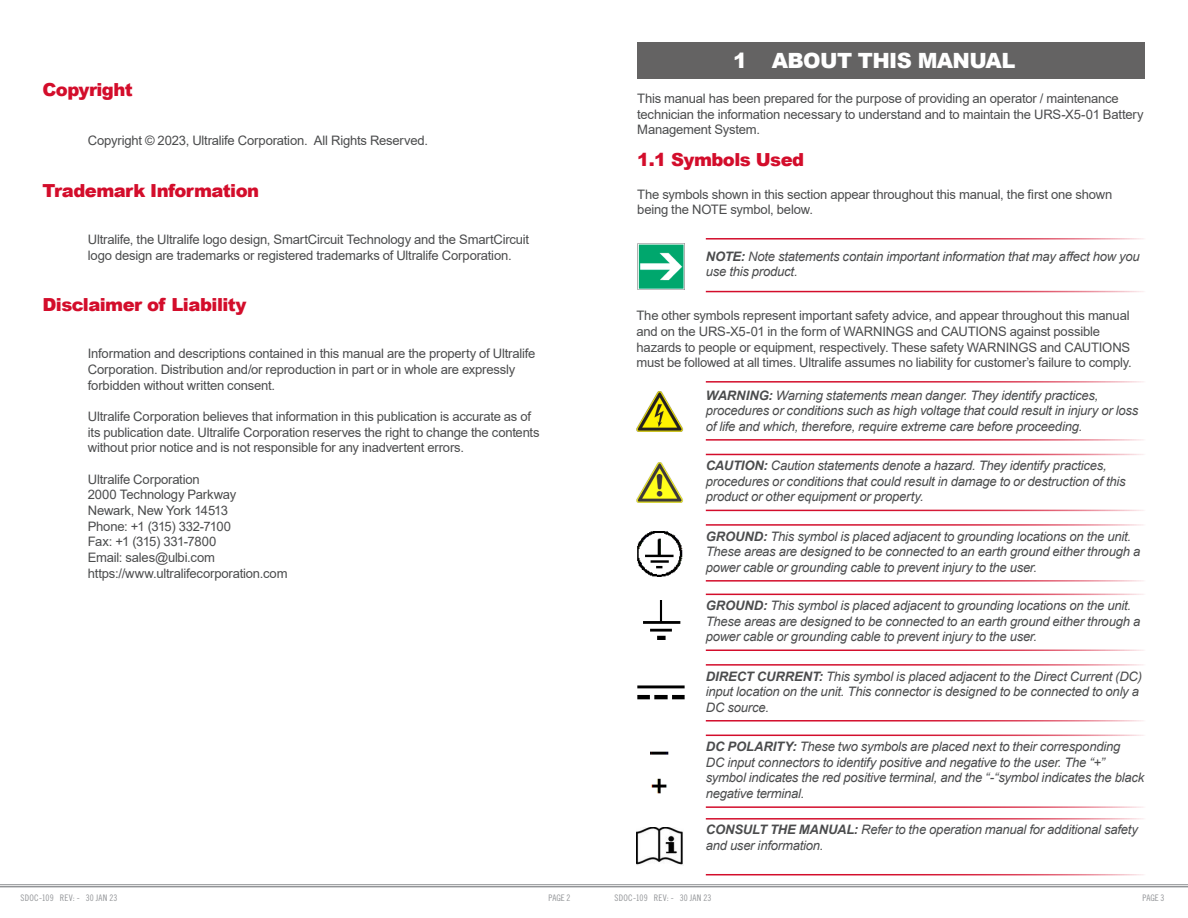
<style>
.page{position:relative;width:1188px;height:918px;background:#fff}
.page>*{position:absolute;margin:0;border:0;box-sizing:border-box;transform-origin:0 0}
.t1{font:900 21px "Arial";letter-spacing:-.03em;color:#fff}
.t2{font:900 18px "Arial";letter-spacing:-.03em;color:#d30d2b}
.t3{font:13.05px/15.6px "Arial";letter-spacing:-.015em;color:#4b4c4d}
.t4{font:italic 13.05px/15.6px "Arial";letter-spacing:-.015em;color:#4b4c4d}
.t5{font:9px "Trade Gothic LT Std Cn 18";letter-spacing:.02em;color:#939598}
.s1{font-weight:700}
</style>
<div class="page">
<hr style="left:0;top:884px;width:594px;height:1px;background:#939598">
<hr style="left:0;top:886px;width:594px;height:1px;background:#939598">
<hr style="left:594px;top:884px;width:594px;height:1px;background:#939598">
<hr style="left:594px;top:886px;width:594px;height:1px;background:#939598">
<div style="left:637px;top:42px;width:508px;height:37px;background:#646363"></div>
<img style="left:637px;top:244px;width:47px;height:46px">
<img style="left:637px;top:392px;width:46px;height:40px">
<img style="left:637px;top:462px;width:46px;height:40px">
<img style="left:637px;top:531px;width:45px;height:45px">
<img style="left:643px;top:600px;width:38px;height:40px">
<img style="left:637px;top:686px;width:48px;height:13px">
<img style="left:650px;top:751px;width:19px;height:43px">
<hr style="left:706px;top:238px;width:439px;height:2px;background:#d30d2b">
<hr style="left:706px;top:291px;width:439px;height:1px;background:#d30d2b">
<hr style="left:706px;top:381px;width:439px;height:2px;background:#d30d2b">
<hr style="left:706px;top:439px;width:439px;height:2px;background:#d30d2b">
<hr style="left:706px;top:454px;width:439px;height:1px;background:#d30d2b">
<hr style="left:706px;top:510px;width:439px;height:1px;background:#d30d2b">
<hr style="left:706px;top:524px;width:439px;height:2px;background:#d30d2b">
<hr style="left:706px;top:580px;width:439px;height:2px;background:#d30d2b">
<hr style="left:706px;top:594px;width:439px;height:1px;background:#d30d2b">
<hr style="left:706px;top:650px;width:439px;height:1px;background:#d30d2b">
<hr style="left:706px;top:664px;width:439px;height:2px;background:#d30d2b">
<hr style="left:706px;top:720px;width:439px;height:2px;background:#d30d2b">
<hr style="left:706px;top:735px;width:439px;height:1px;background:#d30d2b">
<hr style="left:706px;top:806px;width:439px;height:2px;background:#d30d2b">
<hr style="left:706px;top:818px;width:439px;height:2px;background:#d30d2b">
<hr style="left:706px;top:874px;width:439px;height:1px;background:#d30d2b">
<img style="left:637px;top:828px;width:46px;height:37px">
<p class="t2" style="left:43px;top:77px;width:92px">Copyright</p>
<p class="t3" style="left:88px;top:133px;width:342px">Copyright © 2023, Ultralife Corporation. All Rights Reserved.</p>
<p class="t2" style="left:43px;top:178px;width:218px">Trademark Information</p>
<p class="t3" style="left:88px;top:232px;width:443px">Ultralife, the Ultralife logo design, SmartCircuit Technology and the SmartCircuit logo design are trademarks or registered trademarks of Ultralife Corporation.</p>
<p class="t2" style="left:43px;top:292px;width:205px">Disclaimer of Liability</p>
<p class="t3" style="left:88px;top:346px;width:449px">Information and descriptions contained in this manual are the property of Ultralife<br>Corporation. Distribution and/or reproduction in part or in whole are expressly forbidden without written consent.</p>
<p class="t3" style="left:88px;top:409px;width:453px">Ultralife Corporation believes that information in this publication is accurate as of its publication date. Ultralife Corporation reserves the right to change the contents without prior notice and is not responsible for any inadvertent errors.</p>
<p class="t3" style="left:88px;top:471px;width:113px">Ultralife Corporation</p>
<p class="t3" style="left:88px;top:487px;width:150px">2000 Technology Parkway</p>
<p class="t3" style="left:88px;top:503px;width:142px">Newark, New York 14513</p>
<p class="t3" style="left:88px;top:518px;width:145px">Phone: +1 (315) 332-7100</p>
<p class="t3" style="left:88px;top:534px;width:130px">Fax: +1 (315) 331-7800</p>
<p class="t3" style="left:88px;top:549px;width:129px">Email: sales@ulbi.com</p>
<p class="t3" style="left:88px;top:565px;width:201px">https://www.ultralifecorporation.com</p>
<p class="t1" style="left:733px;top:45px;width:284px">1 ABOUT THIS MANUAL</p>
<p class="t3" style="left:637px;top:91px;width:508px">This manual has been prepared for the purpose of providing an operator / maintenance technician the information necessary to understand and to maintain the URS-X5-01 Battery<br>Management System.</p>
<p class="t2" style="left:637px;top:146px;width:168px">1.1 Symbols Used</p>
<p class="t3" style="left:637px;top:186px;width:477px">The symbols shown in this section appear throughout this manual, the first one shown being the NOTE symbol, below.</p>
<p class="t4" style="left:706px;top:248px;width:435px"><span class="s1">NOTE:</span> Note statements contain important information that may affect how you use this product.</p>
<p class="t3" style="left:637px;top:308px;width:497px">The other symbols represent important safety advice, and appear throughout this manual and on the URS-X5-01 in the form of WARNINGS and CAUTIONS against possible hazards to people or equipment, respectively. These safety WARNINGS and CAUTIONS must be followed at all times. Ultralife assumes no liability for customer’s failure to comply.</p>
<p class="t4" style="left:706px;top:387px;width:434px"><span class="s1">WARNING:</span> Warning statements mean danger. They identify practices, procedures or conditions such as high voltage that could result in injury or loss of life and which, therefore, require extreme care before proceeding.</p>
<p class="t4" style="left:706px;top:458px;width:421px"><span class="s1">CAUTION:</span> Caution statements denote a hazard. They identify practices, procedures or conditions that could result in damage to or destruction of this product or other equipment or property.</p>
<p class="t4" style="left:706px;top:528px;width:436px"><span class="s1">GROUND:</span> This symbol is placed adjacent to grounding locations on the unit.<br>These areas are designed to be connected to an earth ground either through a power cable or grounding cable to prevent injury to the user.</p>
<p class="t4" style="left:706px;top:598px;width:436px"><span class="s1">GROUND:</span> This symbol is placed adjacent to grounding locations on the unit.<br>These areas are designed to be connected to an earth ground either through a power cable or grounding cable to prevent injury to the user.</p>
<p class="t4" style="left:706px;top:668px;width:438px"><span class="s1">DIRECT CURRENT:</span> This symbol is placed adjacent to the Direct Current (DC) input location on the unit. This connector is designed to be connected to only a<br>DC source.</p>
<p class="t4" style="left:706px;top:739px;width:440px"><span class="s1">DC POLARITY:</span> These two symbols are placed next to their corresponding<br>DC input connectors to identify positive and negative to the user. The “+” symbol indicates the red positive terminal, and the “-“symbol indicates the black negative terminal.</p>
<p class="t4" style="left:706px;top:822px;width:434px"><span class="s1">CONSULT THE MANUAL:</span> Refer to the operation manual for additional safety and user information.</p>
<p class="t5" style="left:21px;top:892px;width:98px">SDOC-109 REV: - 30 JAN 23</p>
<p class="t5" style="left:549px;top:892px;width:23px">PAGE 2</p>
<p class="t5" style="left:615px;top:892px;width:98px">SDOC-109 REV: - 30 JAN 23</p>
<p class="t5" style="left:1143px;top:892px;width:23px">PAGE 3</p>
</div>
